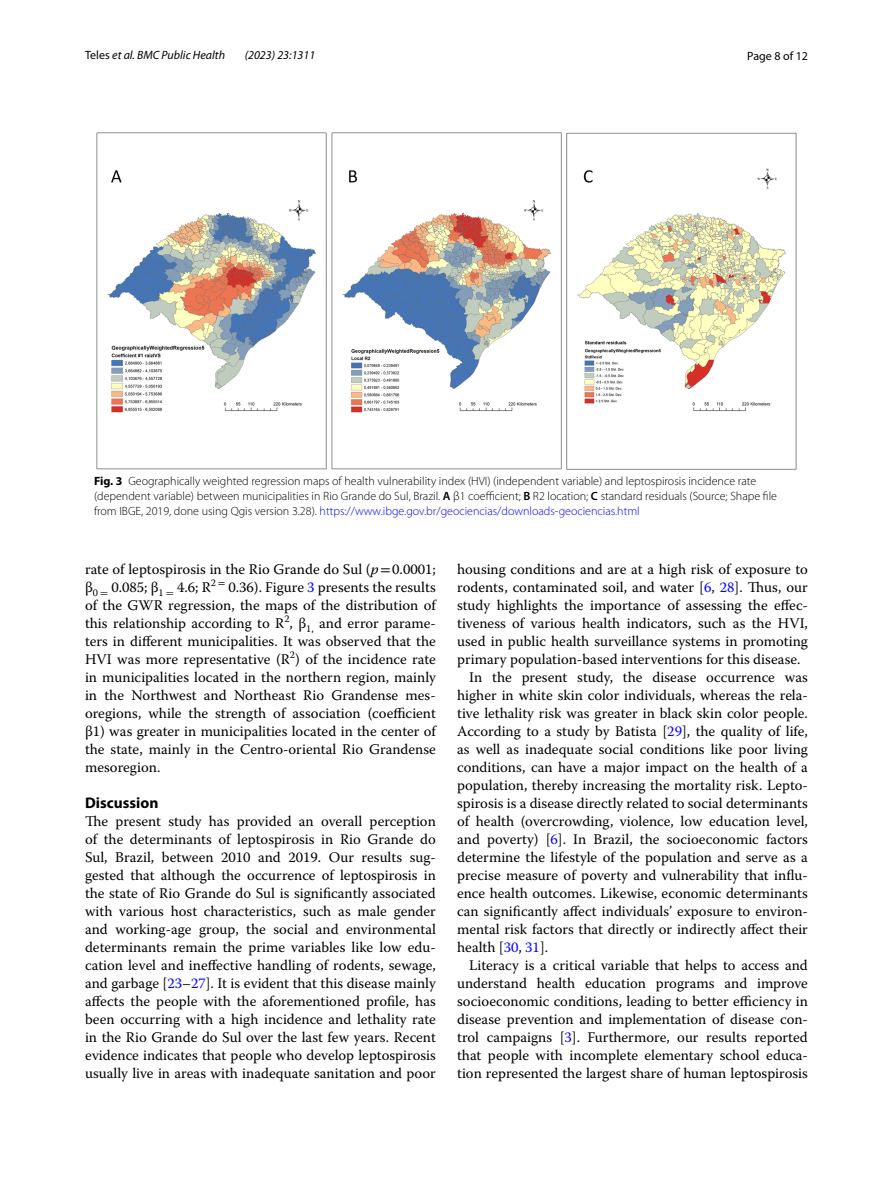
<style>
.page{position:relative;width:893px;height:1187px;background:#fff}
.page>*{position:absolute;margin:0;border:0;box-sizing:border-box;transform-origin:0 0}
.t1{font:700 15.45px "Myriad Pro";color:#000}
.t2{font:14.7px/18px "Warnock Pro";color:#000;text-align:justify}
.t3{font:300 12px/15px "Myriad Pro";color:#000}
.t4{font:italic 12px "Myriad Pro";color:#000}
.t5{font:12px "Myriad Pro";color:#000}
.s1{font-style:normal}
.s2{font-weight:700}
.s3{font-weight:600}
.s4{color:#00f}
.s5{font-style:italic}
.s6{font-family:"STIX"}
</style>
<div class="page">
<img style="left:96px;top:133px;width:701px;height:336px">
<p class="t4" style="left:85px;top:48px;width:142px"><span class="s1">Teles</span> et al. BMC Public Health</p>
<p class="t4" style="left:245px;top:48px;width:72px">(2023) 23:1311</p>
<p class="t5" style="left:747px;top:48px;width:62px">Page 8 of 12</p>
<p class="t3" style="left:94px;top:473px;width:684px"><span class="s2">Fig. 3</span> Geographically weighted regression maps of health vulnerability index (HVI) (independent variable) and leptospirosis incidence rate (dependent variable) between municipalities in Rio Grande do Sul, Brazil. <span class="s3">A</span> β1 coefficient; <span class="s3">B</span> R2 location; <span class="s3">C</span> standard residuals (Source; Shape file from IBGE, 2019, done using Qgis version 3.28). <span class="s4">https://www.ibge.gov.br/geociencias/downloads-geociencias.html</span></p>
<p class="t2" style="left:85px;top:560px;width:352px">rate of leptospirosis in the Rio Grande do Sul (<span class="s5">p</span><span class="s6">=</span>0.0001; β<sub>0</sub> <sub>=</sub> 0.085; β<sub>1</sub> <sub>=</sub> 4.6; R<sup>2</sup> <sup>=</sup> 0.36). Figure <span class="s4">3</span> presents the results of the GWR regression, the maps of the distribution of this relationship according to R<sup>2</sup>, β<sub>1,</sub> and error parame&shy;ters in different municipalities. It was observed that the HVI was more representative (R<sup>2</sup>) of the incidence rate in municipalities located in the northern region, mainly in the Northwest and Northeast Rio Grandense mes&shy;oregions, while the strength of association (coefficient β1) was greater in municipalities located in the center of the state, mainly in the Centro-oriental Rio Grandense mesoregion.</p>
<p class="t1" style="left:85px;top:792px;width:75px">Discussion</p>
<p class="t2" style="left:85px;top:812px;width:352px">The present study has provided an overall perception of the determinants of leptospirosis in Rio Grande do Sul, Brazil, between 2010 and 2019. Our results sug&shy;gested that although the occurrence of leptospirosis in the state of Rio Grande do Sul is significantly associated with various host characteristics, such as male gender and working-age group, the social and environmental determinants remain the prime variables like low edu&shy;cation level and ineffective handling of rodents, sewage, and garbage [<span class="s4">23</span>–<span class="s4">27</span>]. It is evident that this disease mainly affects the people with the aforementioned profile, has been occurring with a high incidence and lethality rate in the Rio Grande do Sul over the last few years. Recent evidence indicates that people who develop leptospirosis usually live in areas with inadequate sanitation and poor</p>
<p class="t2" style="left:457px;top:560px;width:352px">housing conditions and are at a high risk of exposure to</p>
<p class="t2" style="left:457px;top:578px;width:352px">rodents, contaminated soil, and water [<span class="s4">6</span>, <span class="s4">28</span>]. Thus, our</p>
<p class="t2" style="left:457px;top:596px;width:352px">study highlights the importance of assessing the effec-</p>
<p class="t2" style="left:457px;top:614px;width:352px">tiveness of various health indicators, such as the HVI,</p>
<p class="t2" style="left:457px;top:632px;width:352px">used in public health surveillance systems in promoting</p>
<p class="t2" style="left:457px;top:650px;width:345px">primary population-based interventions for this disease.</p>
<p class="t2" style="left:469px;top:668px;width:340px">In the present study, the disease occurrence was</p>
<p class="t2" style="left:457px;top:686px;width:352px">higher in white skin color individuals, whereas the rela-</p>
<p class="t2" style="left:457px;top:704px;width:352px">tive lethality risk was greater in black skin color people.</p>
<p class="t2" style="left:457px;top:722px;width:352px">According to a study by Batista [<span class="s4">29</span>], the quality of life,</p>
<p class="t2" style="left:457px;top:740px;width:352px">as well as inadequate social conditions like poor living</p>
<p class="t2" style="left:457px;top:758px;width:352px">conditions, can have a major impact on the health of a</p>
<p class="t2" style="left:457px;top:776px;width:352px">population, thereby increasing the mortality risk. Lepto-</p>
<p class="t2" style="left:457px;top:794px;width:352px">spirosis is a disease directly related to social determinants</p>
<p class="t2" style="left:457px;top:812px;width:352px">of health (overcrowding, violence, low education level,</p>
<p class="t2" style="left:457px;top:830px;width:352px">and poverty) [<span class="s4">6</span>]. In Brazil, the socioeconomic factors</p>
<p class="t2" style="left:457px;top:848px;width:352px">determine the lifestyle of the population and serve as a</p>
<p class="t2" style="left:457px;top:866px;width:352px">precise measure of poverty and vulnerability that influ-</p>
<p class="t2" style="left:457px;top:884px;width:352px">ence health outcomes. Likewise, economic determinants</p>
<p class="t2" style="left:457px;top:902px;width:352px">can significantly affect individuals’ exposure to environ-</p>
<p class="t2" style="left:457px;top:920px;width:352px">mental risk factors that directly or indirectly affect their</p>
<p class="t2" style="left:457px;top:938px;width:93px">health [<span class="s4">30</span>, <span class="s4">31</span>].</p>
<p class="t2" style="left:469px;top:956px;width:340px">Literacy is a critical variable that helps to access and</p>
<p class="t2" style="left:457px;top:974px;width:352px">understand health education programs and improve</p>
<p class="t2" style="left:457px;top:992px;width:352px">socioeconomic conditions, leading to better efficiency in</p>
<p class="t2" style="left:457px;top:1010px;width:352px">disease prevention and implementation of disease con-</p>
<p class="t2" style="left:457px;top:1028px;width:352px">trol campaigns [<span class="s4">3</span>]. Furthermore, our results reported</p>
<p class="t2" style="left:457px;top:1046px;width:352px">that people with incomplete elementary school educa-</p>
<p class="t2" style="left:457px;top:1064px;width:352px">tion represented the largest share of human leptospirosis</p>
</div>
